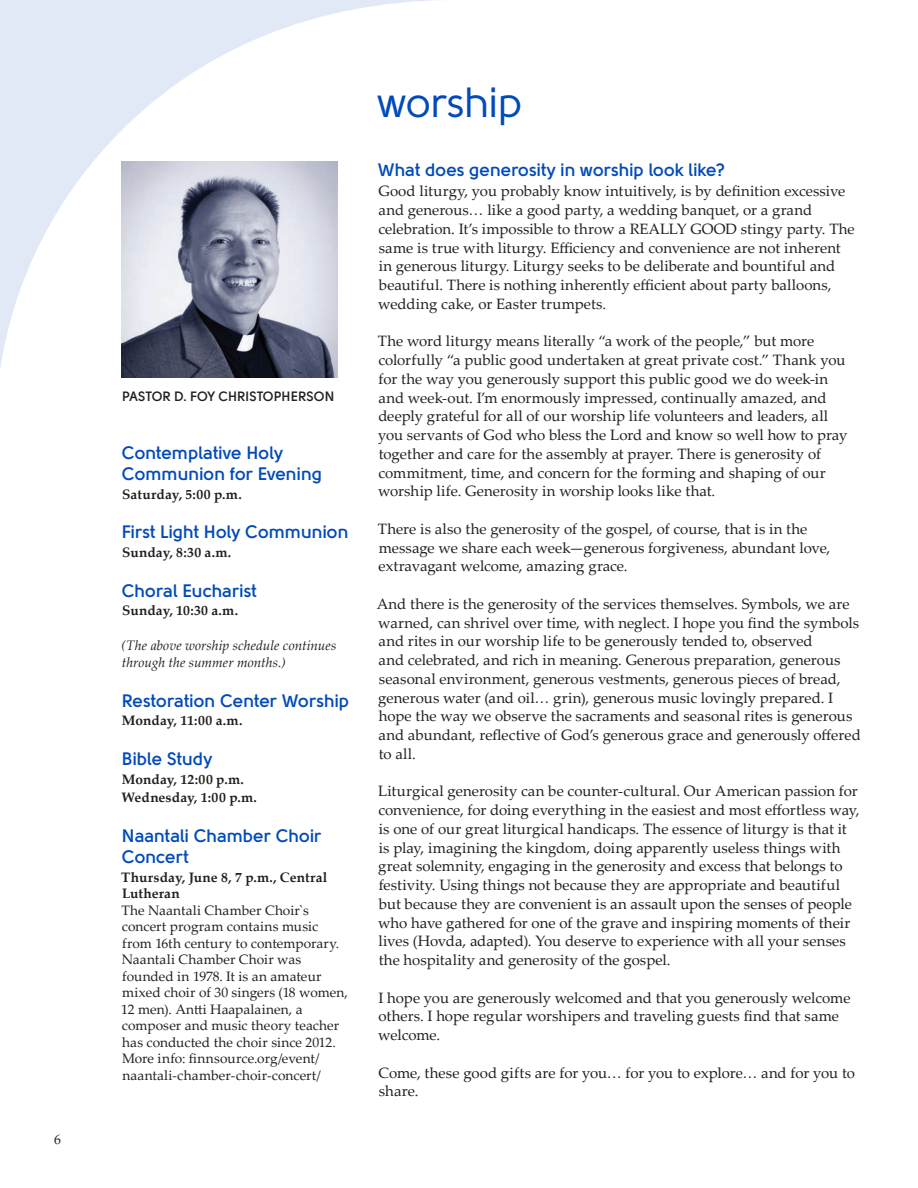
<style>
.page{position:relative;width:918px;height:1188px;background:#fff}
.page>*{position:absolute;margin:0;border:0;box-sizing:border-box;transform-origin:0 0}
.t1{font:42px "Solomon";letter-spacing:-.01em;color:#004aba}
.t2{font:700 18px/21px "Solomon";letter-spacing:-.005em;color:#004aba}
.t3{font:15px/18.8px "Palatino Linotype";color:#231f20}
.t4{font:13.65px/16.5px "Palatino Linotype";letter-spacing:.005em;color:#231f20}
.t5{font:700 13.65px/18.6px "Palatino Linotype";letter-spacing:.005em;color:#231f20}
.t6{font:italic 13.65px/16.5px "Palatino Linotype";letter-spacing:.005em;color:#231f20}
.t7{font:700 13.5px "Solomon";color:#231f20}
.s1{font-weight:700}
</style>
<div class="page">
<svg style="left:0;top:0;width:435px;height:370px"></svg>
<img style="left:122px;top:161px;width:216px;height:216px">
<p class="t4" style="left:54px;top:1131px;width:8px">6</p>
<p class="t7" style="left:122px;top:388px;width:214px">PASTOR D. FOY CHRISTOPHERSON</p>
<p class="t2" style="left:122px;top:442px;width:202px">Contemplative Holy<br>Communion for Evening</p>
<p class="t5" style="left:122px;top:484px;width:121px">Saturday, 5:00 p.m.</p>
<p class="t2" style="left:122px;top:522px;width:228px">First Light Holy Communion</p>
<p class="t5" style="left:122px;top:543px;width:111px">Sunday, 8:30 a.m.</p>
<p class="t2" style="left:122px;top:580px;width:137px">Choral Eucharist</p>
<p class="t5" style="left:122px;top:601px;width:118px">Sunday, 10:30 a.m.</p>
<p class="t6" style="left:122px;top:637px;width:216px">(The above worship schedule continues through the summer months.)</p>
<p class="t2" style="left:122px;top:690px;width:229px">Restoration Center Worship</p>
<p class="t5" style="left:122px;top:711px;width:122px">Monday, 11:00 a.m.</p>
<p class="t2" style="left:122px;top:748px;width:92px">Bible Study</p>
<p class="t5" style="left:122px;top:769px;width:137px">Monday, 12:00 p.m.<br>Wednesday, 1:00 p.m.</p>
<p class="t2" style="left:122px;top:825px;width:201px">Naantali Chamber Choir<br>Concert</p>
<p class="t4" style="left:121px;top:868px;width:228px"><span class="s1">Thursday, June 8, 7 p.m., Central<br>Lutheran<br></span>The Naantali Chamber Choir`s concert program contains music from 16th century to contemporary.<br>Naantali Chamber Choir was founded in 1978. It is an amateur mixed choir of 30 singers (18 women,<br>12 men). Antti Haapalainen, a composer and music theory teacher has conducted the choir since 2012.<br>More info: finnsource.org/event/ naantali-chamber-choir-concert/</p>
<p class="t1" style="left:377px;top:80px;width:147px">worship</p>
<p class="t2" style="left:378px;top:159px;width:349px">What does generosity in worship look like?</p>
<p class="t3" style="left:378px;top:181px;width:478px">Good liturgy, you probably know intuitively, is by definition excessive and generous… like a good party, a wedding banquet, or a grand celebration. It’s impossible to throw a REALLY GOOD stingy party. The same is true with liturgy. Efficiency and convenience are not inherent in generous liturgy. Liturgy seeks to be deliberate and bountiful and beautiful. There is nothing inherently efficient about party balloons, wedding cake, or Easter trumpets.</p>
<p class="t3" style="left:378px;top:331px;width:471px">The word liturgy means literally “a work of the people,” but more colorfully “a public good undertaken at great private cost.” Thank you for the way you generously support this public good we do week-in and week-out. I’m enormously impressed, continually amazed, and deeply grateful for all of our worship life volunteers and leaders, all you servants of God who bless the Lord and know so well how to pray together and care for the assembly at prayer. There is generosity of commitment, time, and concern for the forming and shaping of our worship life. Generosity in worship looks like that.</p>
<p class="t3" style="left:378px;top:519px;width:454px">There is also the generosity of the gospel, of course, that is in the message we share each week—generous forgiveness, abundant love, extravagant welcome, amazing grace.</p>
<p class="t3" style="left:377px;top:594px;width:486px">And there is the generosity of the services themselves. Symbols, we are warned, can shrivel over time, with neglect. I hope you find the symbols and rites in our worship life to be generously tended to, observed<br>and celebrated, and rich in meaning. Generous preparation, generous seasonal environment, generous vestments, generous pieces of bread, generous water (and oil… grin), generous music lovingly prepared. I hope the way we observe the sacraments and seasonal rites is generous and abundant, reflective of God’s generous grace and generously offered to all.</p>
<p class="t3" style="left:378px;top:781px;width:483px">Liturgical generosity can be counter-cultural. Our American passion for convenience, for doing everything in the easiest and most effortless way, is one of our great liturgical handicaps. The essence of liturgy is that it is play, imagining the kingdom, doing apparently useless things with great solemnity, engaging in the generosity and excess that belongs to festivity. Using things not because they are appropriate and beautiful but because they are convenient is an assault upon the senses of people who have gathered for one of the grave and inspiring moments of their lives (Hovda, adapted). You deserve to experience with all your senses the hospitality and generosity of the gospel.</p>
<p class="t3" style="left:378px;top:988px;width:474px">I hope you are generously welcomed and that you generously welcome others. I hope regular worshipers and traveling guests find that same welcome.</p>
<p class="t3" style="left:379px;top:1063px;width:478px">Come, these good gifts are for you… for you to explore… and for you to share.</p>
</div>
